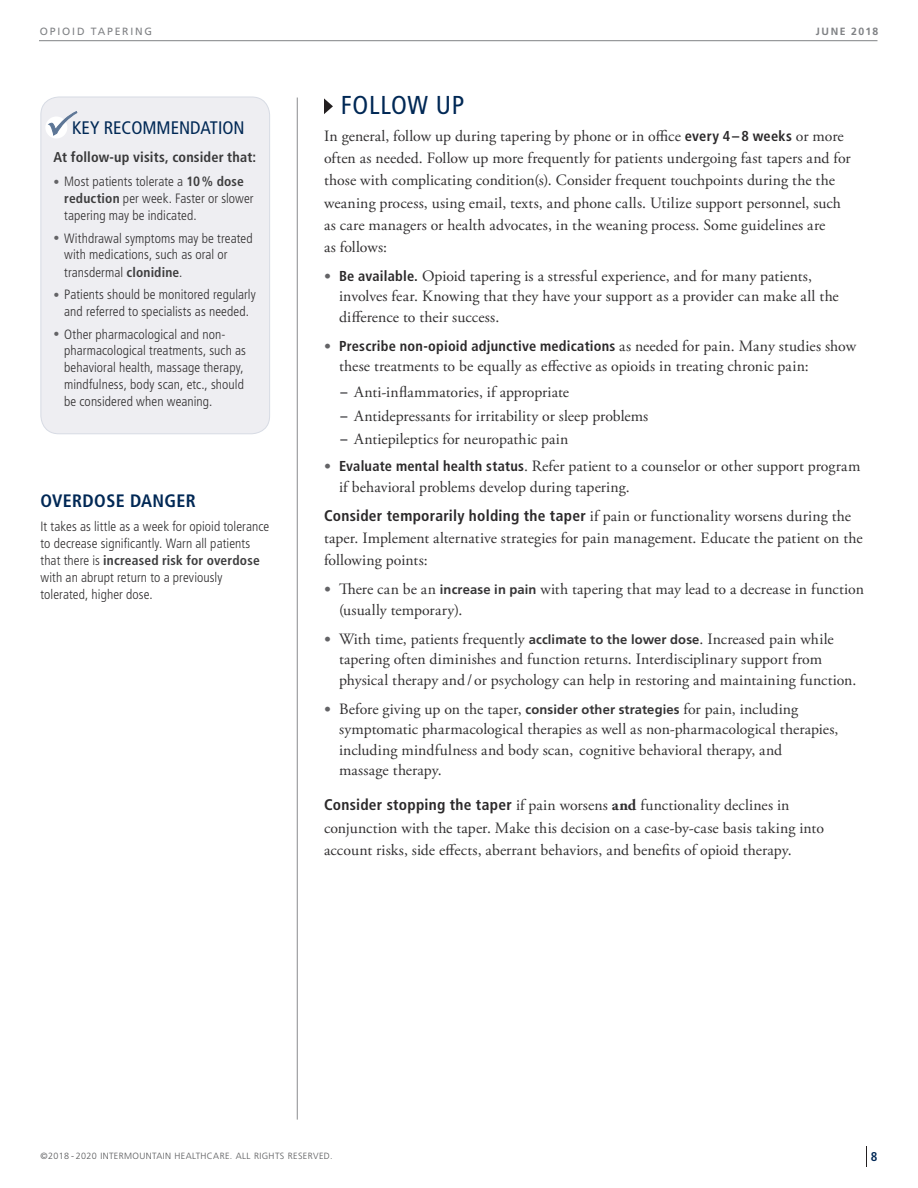
<style>
.page{position:relative;width:918px;height:1188px;background:#fff}
.page>*{position:absolute;margin:0;border:0;box-sizing:border-box;transform-origin:0 0}
.main_head_2{font:condensed 25.8px "Frutiger LT Std";letter-spacing:.025em;color:#002855}
.side_bar_head_1{font:condensed 18.15px "Frutiger LT Std";color:#002855}
.side_bar_head_1-2{font:700 condensed 18px "Frutiger LT Std";letter-spacing:.02em;color:#002855}
.main_body_text_-_int{font:15.75px/22.2px "Adobe Garamond Pro";letter-spacing:.005em;color:#312f30}
.t1{font:700 condensed 14.4px "Frutiger LT Std";letter-spacing:.015em;color:#2b292a}
.side_bar_main_body_t{font:700 condensed 14.25px "Frutiger LT Std";letter-spacing:.01em;color:#383839}
.side_bar_main_body_t-2{font:300 condensed 13.5px/16.8px "Frutiger LT Std";letter-spacing:.005em;color:#312f30}
.t2{font:700 condensed 12.75px "Frutiger LT Std";color:#002855}
.t3{font:10.5px "Frutiger LT Std";letter-spacing:.17em;color:#808285}
.t4{font:700 10.5px "Frutiger LT Std";letter-spacing:.145em;color:#808285}
.t5{font:300 9px "Frutiger LT Std";letter-spacing:.04em;color:#57585a}
.s1{font-size:12px;color:#636366}
.s2{font-weight:700;color:#3e3e3f}
.s3{font-family:"Frutiger LT Std";font-weight:700;font-stretch:condensed;font-size:14.4px;color:#2b292a}
.s4{font-family:"Frutiger LT Std";font-weight:700;font-stretch:condensed;font-size:14.1px;color:#636366}
.s5{font-size:14.1px;color:#636366}
.s6{font-family:"Adobe Garamond Pro";font-weight:400;font-stretch:normal;font-size:15.75px;color:#312f30}
.s7{font-family:"Frutiger LT Std";font-weight:900;font-stretch:condensed;font-size:14.1px;color:#636366}
.s8{font-family:"Frutiger LT Std";font-weight:700;font-stretch:condensed;font-size:15.45px;color:#2b292a}
.s9{font-family:"Frutiger LT Std";font-weight:700;font-size:12.9px;color:#363536}
.s10{font-weight:700}
</style>
<div class="page">
<hr style="left:39px;top:40px;width:839px;height:1px;background:#808285">
<hr style="left:297px;top:98px;width:1px;height:1022px;background:#8a8c8f">
<svg style="left:866px;top:1146px;width:1px;height:21px"></svg>
<svg style="left:324px;top:98px;width:9px;height:16px"></svg>
<div style="left:41px;top:97px;width:229px;height:337px;background:#eeeef2;border-radius:18px"></div>
<div style="left:40px;top:97px;width:230px;height:337px;border:1px solid #d7dbe4;border-radius:18px"></div>
<div style="left:45px;top:116px;width:22px;height:23px;background:#fff;border-radius:50%"></div>
<svg style="left:47px;top:111px;width:31px;height:26px"></svg>
<p class="t3" style="left:40px;top:25px;width:114px">OPIOID TAPERING</p>
<p class="t4" style="left:816px;top:25px;width:64px">JUNE 2018</p>
<p class="side_bar_head_1" style="left:72px;top:117px;width:174px">KEY RECOMMENDATION</p>
<p class="side_bar_main_body_t" style="left:54px;top:149px;width:204px">At follow-up visits, consider that:</p>
<p class="side_bar_main_body_t-2" style="left:64px;top:173px;width:191px;text-indent:-10px"><span class="s1">•</span> Most patients tolerate a <span class="s2">10% dose reduction</span> per week. Faster or slower tapering may be indicated.</p>
<p class="side_bar_main_body_t-2" style="left:64px;top:229px;width:190px;text-indent:-10px"><span class="s1">•</span> Withdrawal symptoms may be treated with medications, such as oral or transdermal <span class="s2">clonidine</span>.</p>
<p class="side_bar_main_body_t-2" style="left:54px;top:286px;width:204px;text-align:center"><span class="s1">•</span> Patients should be monitored regularly and referred to specialists as needed.</p>
<p class="side_bar_main_body_t-2" style="left:64px;top:326px;width:183px;text-indent:-10px"><span class="s1">•</span> Other pharmacological and non&shy;pharmacological treatments, such as behavioral health, massage therapy, mindfulness, body scan, etc., should be considered when weaning.</p>
<p class="side_bar_head_1-2" style="left:40px;top:490px;width:157px">OVERDOSE DANGER</p>
<p class="side_bar_main_body_t-2" style="left:40px;top:518px;width:230px">It takes as little as a week for opioid tolerance to decrease significantly. Warn all patients that there is <span class="s2">increased risk for overdose </span>with an abrupt return to a previously tolerated, higher dose.</p>
<p class="main_head_2" style="left:341px;top:90px;width:125px">FOLLOW UP</p>
<p class="main_body_text_-_int" style="left:324px;top:126px;width:528px">In general, follow up during tapering by phone or in office <span class="s3">every 4 – 8 weeks</span> or more often as needed. Follow up more frequently for patients undergoing fast tapers and for those with complicating condition(s). Consider frequent touchpoints during the the weaning process, using email, texts, and phone calls. Utilize support personnel, such as care managers or health advocates, in the weaning process. Some guidelines are<br>as follows:</p>
<p class="main_body_text_-_int" style="left:339px;top:267px;width:501px;line-height:20.2px;text-indent:-15px"><span class="s4">•</span> <span class="s3">Be available.</span> Opioid tapering is a stressful experience, and for many patients, involves fear. Knowing that they have your support as a provider can make all the difference to their success.</p>
<p class="t1" style="left:324px;top:338px;width:534px"><span class="s5">•</span> Prescribe non-opioid adjunctive medications <span class="s6">as needed for pain. Many studies show</span></p>
<p class="main_body_text_-_int" style="left:339px;top:356px;width:471px">these treatments to be equally as effective as opioids in treating chronic pain:</p>
<p class="main_body_text_-_int" style="left:340px;top:382px;width:230px"><span class="s7">–</span> Anti-inflammatories, if appropriate</p>
<p class="main_body_text_-_int" style="left:340px;top:405px;width:309px"><span class="s7">–</span> Antidepressants for irritability or sleep problems</p>
<p class="main_body_text_-_int" style="left:340px;top:429px;width:229px"><span class="s7">–</span> Antiepileptics for neuropathic pain</p>
<p class="main_body_text_-_int" style="left:339px;top:457px;width:523px;line-height:20.2px;text-indent:-15px"><span class="s4">•</span> <span class="s3">Evaluate mental health status</span>. Refer patient to a counselor or other support program if behavioral problems develop during tapering.</p>
<p class="main_body_text_-_int" style="left:324px;top:505px;width:540px"><span class="s8">Consider temporarily holding the taper</span> if pain or functionality worsens during the taper. Implement alternative strategies for pain management. Educate the patient on the following points:</p>
<p class="main_body_text_-_int" style="left:339px;top:580px;width:526px;line-height:20.2px;text-indent:-15px"><span class="s4">•</span> There can be an <span class="s9">increase in pain</span> with tapering that may lead to a decrease in function (usually temporary).</p>
<p class="main_body_text_-_int" style="left:339px;top:630px;width:519px;line-height:20.2px;text-indent:-15px"><span class="s4">•</span> With time, patients frequently <span class="s9">acclimate to the lower dose</span>. Increased pain while tapering often diminishes and function returns. Interdisciplinary support from physical therapy and/ or psychology can help in restoring and maintaining function.</p>
<p class="main_body_text_-_int" style="left:339px;top:700px;width:501px;line-height:20.2px;text-indent:-15px"><span class="s4">•</span> Before giving up on the taper, <span class="s9">consider other strategies</span> for pain, including symptomatic pharmacological therapies as well as non-pharmacological therapies, including mindfulness and body scan, cognitive behavioral therapy, and<br>massage therapy.</p>
<p class="main_body_text_-_int" style="left:324px;top:795px;width:502px"><span class="s8">Consider stopping the taper</span> if pain worsens <span class="s10">and</span> functionality declines in conjunction with the taper. Make this decision on a case-by-case basis taking into account risks, side effects, aberrant behaviors, and benefits of opioid therapy.</p>
<p class="t5" style="left:40px;top:1151px;width:294px">©2018 - 2020 INTERMOUNTAIN HEALTHCARE. ALL RIGHTS RESERVED.</p>
<p class="t2" style="left:871px;top:1149px;width:8px">8</p>
</div>
